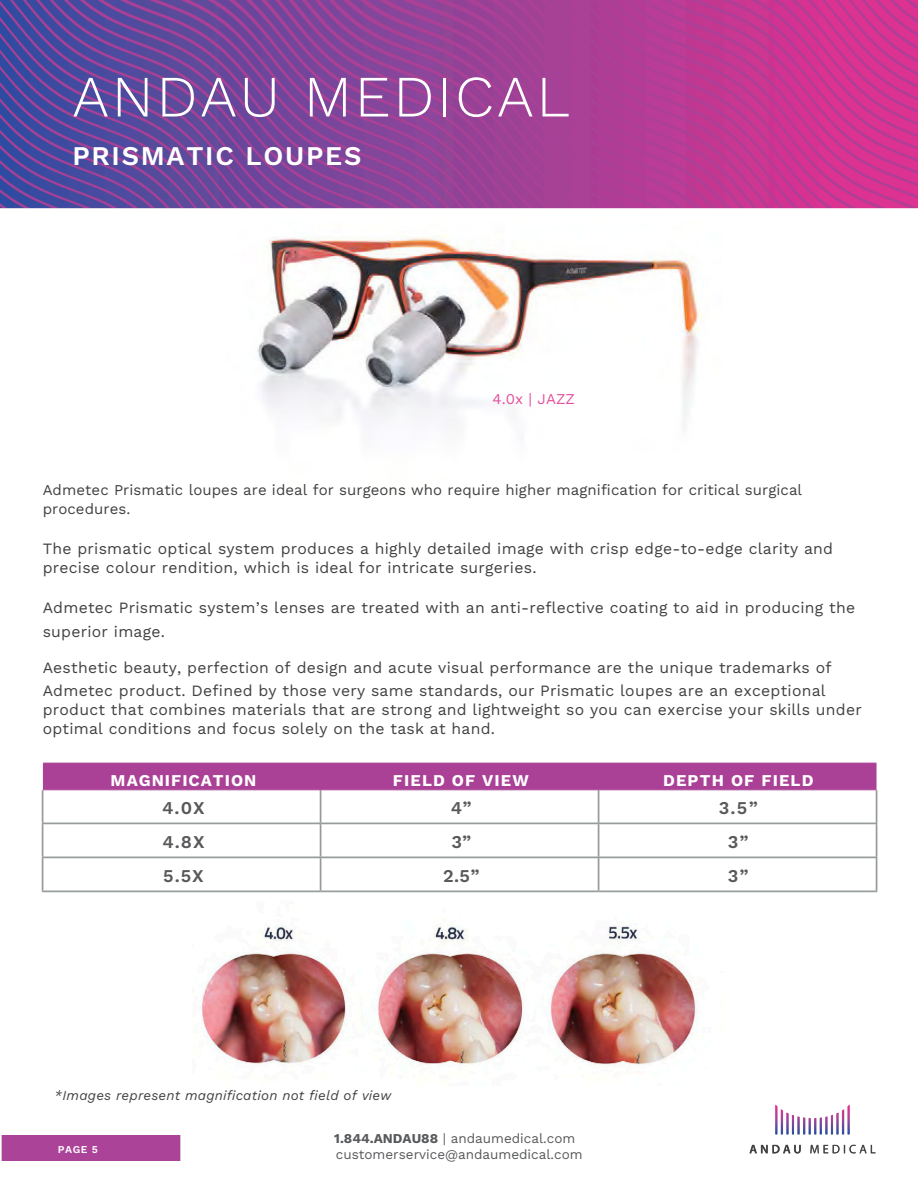
<style>
.page{position:relative;width:918px;height:1188px;background:#fff}
.page>*{position:absolute;margin:0;border:0;box-sizing:border-box;transform-origin:0 0}
.t1{font:300 58.5px "Work Sans";letter-spacing:.05em;color:#fff}
.t2{font:600 27px "Work Sans";letter-spacing:.065em;color:#fff}
.t3{font:600 18px/33.8px "Work Sans";color:#58595b;text-align:center}
.t4{font:700 16.5px "Work Sans";letter-spacing:.07em;color:#fff}
.t5{font:15.75px/19.2px "Work Sans";letter-spacing:.015em;color:#414042}
.t6{font:15px/19.2px "Work Sans";letter-spacing:.005em;color:#414042}
.t7{font:15px "Work Sans";letter-spacing:.005em;color:#e2509d}
.t8{font:13.5px "Work Sans";color:#58595b}
.t9{font:italic 13.5px "Work Sans";letter-spacing:.015em;color:#414042}
.t10{font:600 10.5px "Work Sans";color:#fff}
.s1{font-weight:700}
</style>
<div class="page">
<div style="left:1px;top:1135px;width:180px;height:26px;background:#ab4399"></div>
<img style="left:749px;top:1104px;width:127px;height:50px">
<img style="left:257px;top:235px;width:446px;height:193px">
<img style="left:0;top:0;width:918px;height:209px">
<img style="left:41px;top:762px;width:837px;height:131px">
<img style="left:201px;top:924px;width:495px;height:142px">
<h3 class="t1" style="left:72px;top:62px;width:499px">ANDAU MEDICAL</h3>
<h3 class="t2" style="left:72px;top:140px;width:291px">PRISMATIC LOUPES</h3>
<p class="t7" style="left:493px;top:390px;width:84px">4.0x | JAZZ</p>
<h3 class="t6" style="left:43px;top:480px;width:761px">Admetec Prismatic loupes are ideal for surgeons who require higher magnification for critical surgical procedures.</h3>
<h3 class="t5" style="left:43px;top:539px;width:792px">The prismatic optical system produces a highly detailed image with crisp edge-to-edge clarity and precise colour rendition, which is ideal for intricate surgeries.</h3>
<p class="t5" style="left:43px;top:596px;width:814px;line-height:23.7px">Admetec Prismatic system’s lenses are treated with an anti-reflective coating to aid in producing the superior image.</p>
<h2 class="t5" style="left:43px;top:655px;width:790px;line-height:23.7px">Aesthetic beauty, perfection of design and acute visual performance are the unique trademarks of<br>Admetec product. Defined by those very same standards, our Prismatic loupes are an exceptional</h2>
<h2 class="t5" style="left:43px;top:700px;width:821px">product that combines materials that are strong and lightweight so you can exercise your skills under optimal conditions and focus solely on the task at hand.</h2>
<h2 class="t4" style="left:111px;top:771px;width:147px">MAGNIFICATION</h2>
<h2 class="t3" style="left:162px;top:791px;width:44px;text-align:justify">4.0X 4.8X 5.5X</h2>
<h2 class="t4" style="left:393px;top:771px;width:137px">FIELD OF VIEW</h2>
<h2 class="t3" style="left:443px;top:791px;width:38px">4”<br>3”<br>2.5”</h2>
<p class="t4" style="left:663px;top:771px;width:152px">DEPTH OF FIELD</p>
<p class="t3" style="left:719px;top:791px;width:40px">3.5”<br>3”<br>3”</p>
<h1 class="t9" style="left:55px;top:1087px;width:338px">*Images represent magnification not field of view</h1>
<p class="t8" style="left:334px;top:1131px;width:243px"><span class="s1">1.844.ANDAU88</span> | andaumedical.com</p>
<h3 class="t10" style="left:58px;top:1143px;width:42px">PAGE 5</h3>
<h3 class="t8" style="left:336px;top:1147px;width:248px">customerservice@andaumedical.com</h3>
</div>
